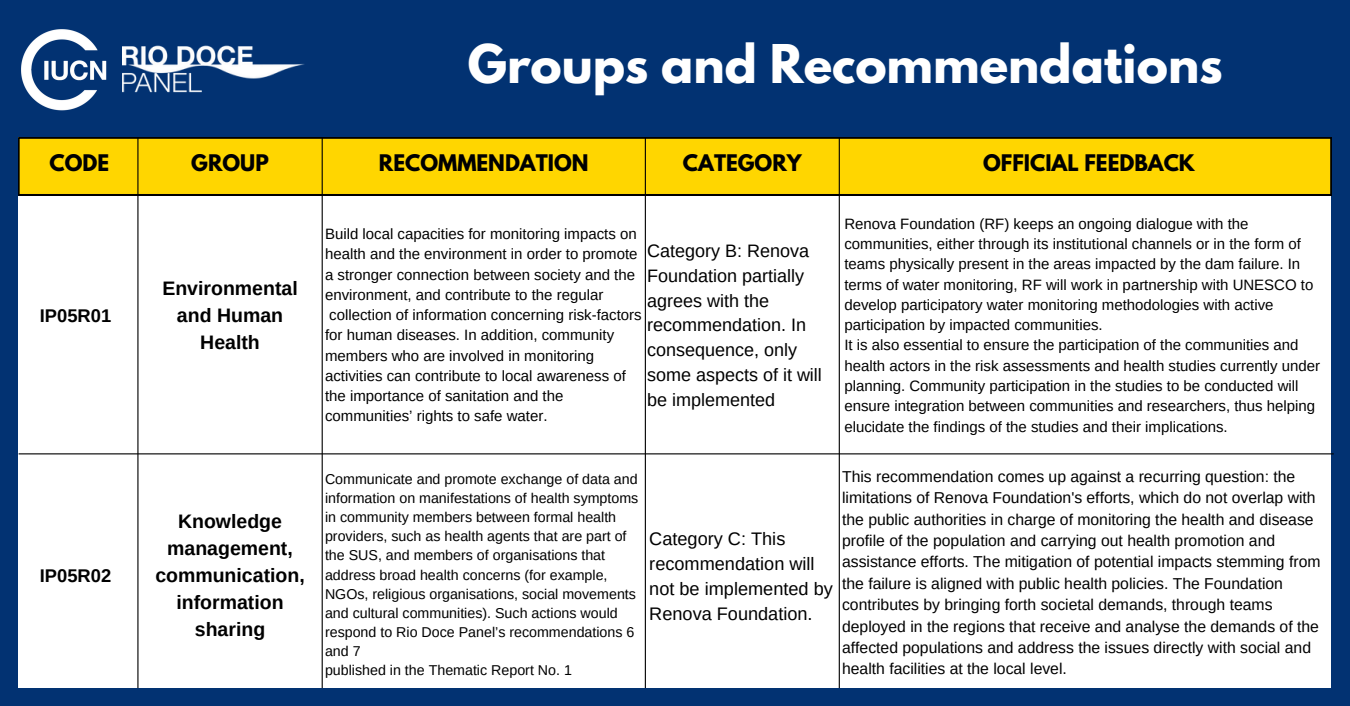
<style>
.page{position:relative;width:1350px;height:706px;background:#fff}
.page>*{position:absolute;margin:0;border:0;box-sizing:border-box;transform-origin:0 0}
.t1{font:700 47.25px "League Spartan";color:#fff}
.t2{font:700 20.25px "League Spartan";color:#000}
.t3{font:700 19.5px/27px "Arimo";color:#000;text-align:center}
.t4{font:700 18.3px "Arimo";color:#000}
.t5{font:18.15px/24.8px "Arimo";color:#000}
.t6{font:18px/24.8px "Arimo";color:#000}
.t7{font:15.75px/21.3px "Arimo";color:#000}
.t8{font:15px/20.2px "Arimo";color:#000}
.t9{font:14.25px/19.2px "Arimo";color:#000}
</style>
<div class="page">
<div style="left:0;top:0;width:1350px;height:705px;background:#023272"></div>
<div style="left:18px;top:138px;width:1313px;height:550px;background:#fff"></div>
<div style="left:19px;top:138px;width:1312px;height:57px;background:#ffd600"></div>
<hr style="left:137px;top:137px;width:1px;height:550px;background:#000">
<hr style="left:322px;top:137px;width:1px;height:550px;background:#000">
<hr style="left:645px;top:137px;width:1px;height:550px;background:#000">
<hr style="left:839px;top:137px;width:1px;height:550px;background:#000">
<hr style="left:19px;top:453px;width:1315px;height:1px;background:#000">
<img style="left:21px;top:29px;width:86px;height:82px">
<img style="left:122px;top:45px;width:183px;height:48px">
<h1 class="t1" style="left:468px;top:40px;width:756px">Groups and Recommendations</h1>
<h2 class="t2" style="left:50px;top:153px;width:61px">CODE</h2>
<h2 class="t2" style="left:191px;top:153px;width:79px">GROUP</h2>
<h2 class="t2" style="left:379px;top:153px;width:211px">RECOMMENDATION</h2>
<h2 class="t2" style="left:683px;top:153px;width:120px">CATEGORY</h2>
<h2 class="t2" style="left:983px;top:153px;width:213px">OFFICIAL FEEDBACK</h2>
<p class="t4" style="left:40px;top:305px;width:73px">IP05R01</p>
<p class="t4" style="left:40px;top:565px;width:73px">IP05R02</p>
<h3 class="t3" style="left:162px;top:274px;width:137px">Environmental and Human<br>Health</h3>
<h3 class="t3" style="left:155px;top:508px;width:151px">Knowledge management, communication, information sharing</h3>
<p class="t8" style="left:325px;top:223px;width:318px">Build local capacities for monitoring impacts on health and the environment in order to promote a stronger connection between society and the environment, and contribute to the regular collection of information concerning risk-factors for human diseases. In addition, community members who are involved in monitoring activities can contribute to local awareness of the importance of sanitation and the communities’ rights to safe water.</p>
<p class="t6" style="left:647px;top:238px;width:176px">Category B: Renova<br>Foundation partially agrees with the recommendation. In consequence, only some aspects of it will be implemented</p>
<p class="t8" style="left:844px;top:213px;width:477px">Renova Foundation (RF) keeps an ongoing dialogue with the communities, either through its institutional channels or in the form of teams physically present in the areas impacted by the dam failure. In terms of water monitoring, RF will work in partnership with UNESCO to develop participatory water monitoring methodologies with active participation by impacted communities.<br>It is also essential to ensure the participation of the communities and health actors in the risk assessments and health studies currently under planning. Community participation in the studies to be conducted will ensure integration between communities and researchers, thus helping elucidate the findings of the studies and their implications.</p>
<p class="t9" style="left:325px;top:469px;width:315px">Communicate and promote exchange of data and information on manifestations of health symptoms in community members between formal health providers, such as health agents that are part of the SUS, and members of organisations that address broad health concerns (for example, NGOs, religious organisations, social movements and cultural communities). Such actions would respond to Rio Doce Panel’s recommendations 6 and 7<br>published in the Thematic Report No. 1</p>
<p class="t7" style="left:842px;top:465px;width:480px">This recommendation comes up against a recurring question: the limitations of Renova Foundation's efforts, which do not overlap with the public authorities in charge of monitoring the health and disease profile of the population and carrying out health promotion and assistance efforts. The mitigation of potential impacts stemming from the failure is aligned with public health policies. The Foundation contributes by bringing forth societal demands, through teams deployed in the regions that receive and analyse the demands of the affected populations and address the issues directly with social and health facilities at the local level.</p>
<p class="t5" style="left:649px;top:526px;width:185px">Category C: This recommendation will not be implemented by<br>Renova Foundation.</p>
</div>
